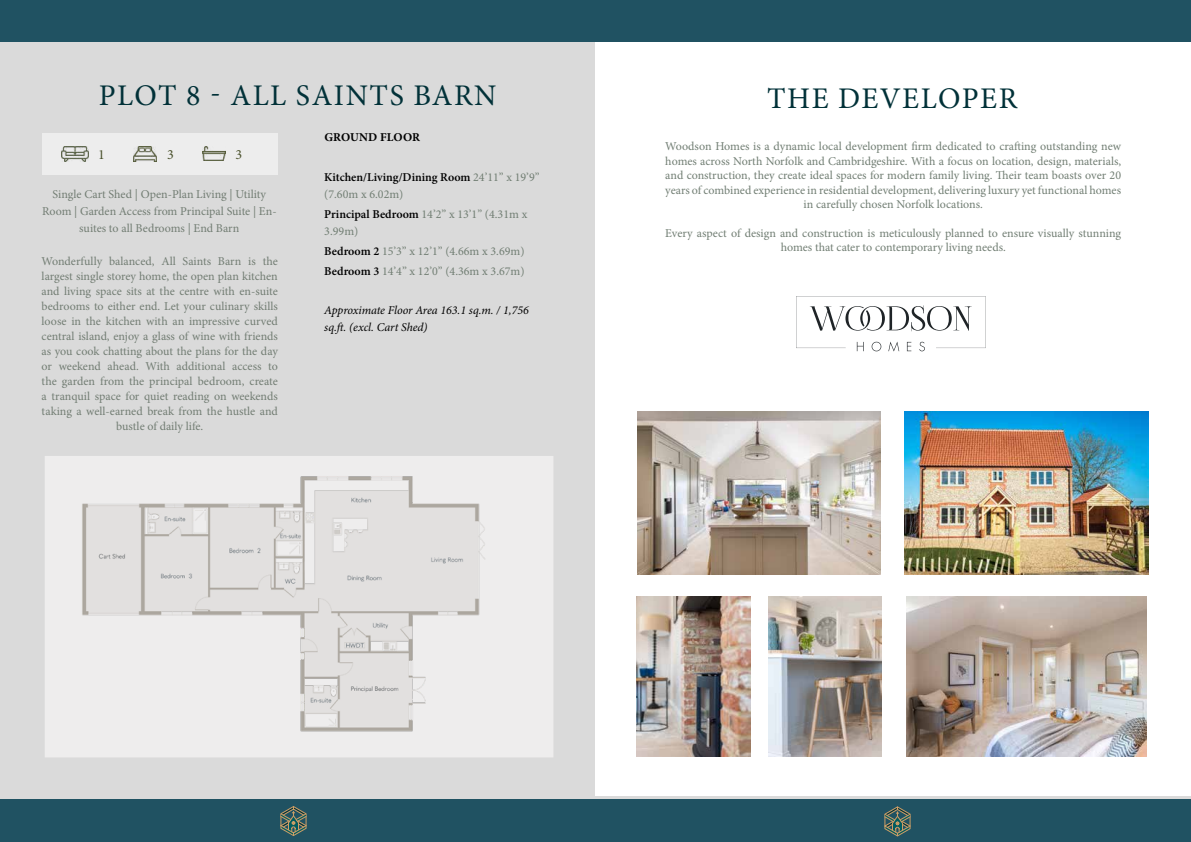
<style>
.page{position:relative;width:1191px;height:842px;background:#fff}
.page>*{position:absolute;margin:0;border:0;box-sizing:border-box;transform-origin:0 0}
.t1{font:30px "Minion Pro";letter-spacing:.05em;color:#013138}
.t2{font:14px "Minion Pro";color:#49502b}
.t3{font:12px/14.4px "Minion Pro";color:#717e73}
.t4{font:12px/15px "Minion Pro";color:#727d73;text-align:center}
.t5{font:italic 12px/17px "Minion Pro";letter-spacing:-.005em;color:#000}
.t6{font:600 12px/17px "Minion Pro";color:#000}
.t7{font:700 12px "Minion Pro";letter-spacing:.01em;color:#000}
.s1{font-weight:400;color:#717e73}
.s2{font-weight:600;color:#000}
</style>
<div class="page">
<div style="left:595px;top:0;width:596px;height:842px;background:#205262"></div>
<div style="left:0;top:0;width:595px;height:842px;background:#205262"></div>
<div style="left:0;top:43px;width:595px;height:756px;background:#dadada"></div>
<svg style="left:280px;top:806px;width:27px;height:30px"></svg>
<svg style="left:884px;top:806px;width:26px;height:30px"></svg>
<div style="left:595px;top:43px;width:596px;height:753px;background:#fff"></div>
<div style="left:45px;top:456px;width:508px;height:301px;background:#eeeded"></div>
<img style="left:82px;top:476px;width:403px;height:256px">
<div style="left:43px;top:133px;width:235px;height:42px;background:#ededed"></div>
<img style="left:62px;top:146px;width:26px;height:15px">
<img style="left:202px;top:146px;width:23px;height:15px">
<img style="left:134px;top:146px;width:23px;height:15px">
<svg style="left:796px;top:296px;width:190px;height:56px"></svg>
<img style="left:637px;top:597px;width:113px;height:160px">
<img style="left:904px;top:411px;width:244px;height:163px">
<img style="left:637px;top:411px;width:244px;height:163px">
<img style="left:906px;top:597px;width:240px;height:160px">
<img style="left:768px;top:597px;width:114px;height:160px">
<h1 class="t1" style="left:99px;top:75px;width:399px">PLOT 8 - ALL SAINTS BARN</h1>
<p class="t2" style="left:98px;top:145px;width:8px">1</p>
<p class="t2" style="left:167px;top:145px;width:8px">3</p>
<p class="t2" style="left:235px;top:145px;width:8px">3</p>
<p class="t4" style="left:42px;top:186px;width:236px;line-height:17px">Single Cart Shed | Open-Plan Living | Utility<br>Room | Garden Access from Principal Suite | En&shy;suites to all Bedrooms | End Barn</p>
<p class="t4" style="left:42px;top:254px;width:238px">Wonderfully balanced, All Saints Barn is the largest single storey home, the open plan kitchen and living space sits at the centre with en-suite bedrooms to either end. Let your culinary skills loose in the kitchen with an impressive curved central island, enjoy a glass of wine with friends as you cook chatting about the plans for the day or weekend ahead. With additional access to the garden from the principal bedroom, create a tranquil space for quiet reading on weekends taking a well-earned break from the hustle and bustle of daily life.</p>
<p class="t7" style="left:324px;top:129px;width:97px">GROUND FLOOR</p>
<p class="t6" style="left:324px;top:169px;width:217px">Kitchen/Living/Dining Room <span class="s1">24’11” x 19’9” (7.60m x 6.02m)</span></p>
<p class="t3" style="left:324px;top:206px;width:204px;line-height:17px"><span class="s2">Principal Bedroom</span> 14’2” x 13’1” (4.31m x<br>3.99m)</p>
<p class="t3" style="left:324px;top:241px;width:202px;line-height:19.8px"><span class="s2">Bedroom 2</span> 15’3” x 12’1” (4.66m x 3.69m)<br><span class="s2">Bedroom 3</span> 14’4” x 12’0” (4.36m x 3.67m)</p>
<p class="t5" style="left:324px;top:302px;width:206px">Approximate Floor Area 163.1 sq.m. / 1,756 sq.ft. (excl. Cart Shed)</p>
<h1 class="t1" style="left:767px;top:78px;width:252px">THE DEVELOPER</h1>
<p class="t3" style="left:665px;top:139px;width:457px;text-align:center">Woodson Homes is a dynamic local development firm dedicated to crafting outstanding new homes across North Norfolk and Cambridgeshire. With a focus on location, design, materials, and construction, they create ideal spaces for modern family living. Their team boasts over 20 years of combined experience in residential development, delivering luxury yet functional homes in carefully chosen Norfolk locations.</p>
<p class="t3" style="left:665px;top:226px;width:457px;text-align:center">Every aspect of design and construction is meticulously planned to ensure visually stunning homes that cater to contemporary living needs.</p>
</div>
